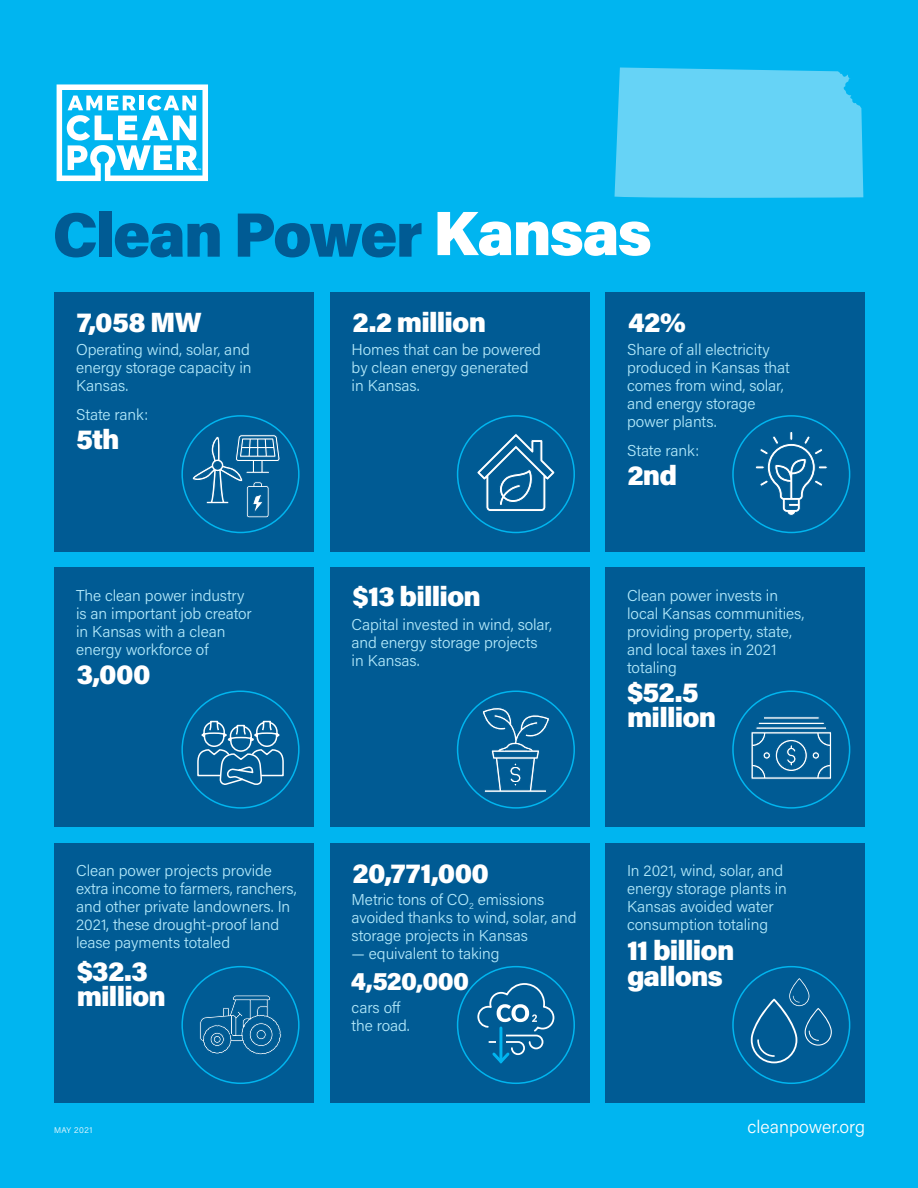
<style>
.page{position:relative;width:918px;height:1188px;background:#00b5f0}
.page>*{position:absolute;margin:0;border:0;box-sizing:border-box;transform-origin:0 0}
.t1{font:900 62.55px "Acumin Pro";letter-spacing:-.03em;color:#005b94}
.t2{font:900 27.9px/25.5px "Acumin Pro";letter-spacing:-.03em;color:#fff}
.t3{font:900 25.5px "Acumin Pro";letter-spacing:-.025em;color:#fff}
.t4{font:300 18px "Acumin Pro";color:#fff}
.t5{font:300 15.75px/18px "Acumin Pro";letter-spacing:-.005em;color:#b3e9fa}
.t6{font:300 8.25px "Acumin Pro";letter-spacing:.05em;color:#fff}
.t7{font:700 2.4px "Myriad Pro";color:#fff}
.s1{color:#fff}
</style>
<div class="page">
<svg style="left:57px;top:84px;width:151px;height:97px"></svg>
<div style="left:55px;top:568px;width:259px;height:259px;background:#005b94"></div>
<div style="left:330px;top:568px;width:260px;height:259px;background:#005b94"></div>
<div style="left:605px;top:568px;width:260px;height:259px;background:#005b94"></div>
<div style="left:55px;top:292px;width:259px;height:260px;background:#005b94"></div>
<div style="left:330px;top:292px;width:260px;height:260px;background:#005b94"></div>
<div style="left:605px;top:292px;width:260px;height:260px;background:#005b94"></div>
<div style="left:55px;top:843px;width:259px;height:260px;background:#005b94"></div>
<div style="left:330px;top:843px;width:260px;height:260px;background:#005b94"></div>
<div style="left:605px;top:843px;width:260px;height:260px;background:#005b94"></div>
<div style="left:181px;top:415px;width:119px;height:118px;border:2px solid #00b5ef;border-radius:50%"></div>
<div style="left:457px;top:415px;width:118px;height:118px;border:2px solid #00b5ef;border-radius:50%"></div>
<div style="left:732px;top:415px;width:118px;height:118px;border:2px solid #00b5ef;border-radius:50%"></div>
<div style="left:181px;top:691px;width:119px;height:118px;border:2px solid #00b5ef;border-radius:50%"></div>
<div style="left:457px;top:691px;width:118px;height:118px;border:2px solid #00b5ef;border-radius:50%"></div>
<div style="left:732px;top:691px;width:118px;height:118px;border:2px solid #00b5ef;border-radius:50%"></div>
<div style="left:181px;top:966px;width:119px;height:118px;border:2px solid #00b5ef;border-radius:50%"></div>
<div style="left:457px;top:966px;width:118px;height:118px;border:2px solid #00b5ef;border-radius:50%"></div>
<div style="left:732px;top:966px;width:118px;height:118px;border:2px solid #00b5ef;border-radius:50%"></div>
<svg style="left:751px;top:978px;width:81px;height:85px"></svg>
<svg style="left:482px;top:707px;width:68px;height:86px"></svg>
<svg style="left:755px;top:432px;width:73px;height:84px"></svg>
<svg style="left:197px;top:720px;width:87px;height:65px"></svg>
<svg style="left:476px;top:433px;width:80px;height:85px"></svg>
<svg style="left:751px;top:716px;width:81px;height:64px"></svg>
<svg style="left:200px;top:995px;width:81px;height:60px"></svg>
<svg style="left:477px;top:982px;width:78px;height:82px"></svg>
<svg style="left:192px;top:432px;width:88px;height:86px"></svg>
<div style="left:615px;top:68px;width:248px;height:130px;background:#66d3f6"></div>
<p class="t7" style="left:198px;top:168px;width:5px">TM</p>
<h1 class="t1" style="left:52px;top:190px;width:601px">Clean Power <span class="s1">Kansas</span></h1>
<h2 class="t2" style="left:77px;top:308px;width:127px">7,058 MW</h2>
<h2 class="t2" style="left:352px;top:308px;width:135px">2.2 million</h2>
<h2 class="t2" style="left:628px;top:308px;width:59px">42%</h2>
<p class="t5" style="left:76px;top:339px;width:177px;text-align:justify">Operating wind, solar, and energy storage capacity in Kansas.</p>
<p class="t5" style="left:76px;top:405px;width:74px">State rank:</p>
<h2 class="t2" style="left:76px;top:425px;width:45px">5th</h2>
<p class="t5" style="left:76px;top:586px;width:177px">The clean power industry is an important job creator in Kansas with a clean energy workforce of</p>
<h2 class="t2" style="left:77px;top:660px;width:75px">3,000</h2>
<p class="t5" style="left:76px;top:861px;width:222px">Clean power projects provide extra income to farmers, ranchers, and other private landowners. In<br>2021, these drought-proof land lease payments totaled</p>
<h2 class="t2" style="left:77px;top:957px;width:91px">$32.3 million</h2>
<p class="t5" style="left:352px;top:339px;width:191px">Homes that can be powered by clean energy generated in Kansas.</p>
<p class="t5" style="left:627px;top:339px;width:164px">Share of all electricity produced in Kansas that comes from wind, solar, and energy storage power plants.</p>
<p class="t5" style="left:627px;top:441px;width:74px">State rank:</p>
<h2 class="t2" style="left:352px;top:582px;width:130px">$13 billion</h2>
<p class="t5" style="left:352px;top:615px;width:202px">Capital invested in wind, solar, and energy storage projects in Kansas.</p>
<h2 class="t2" style="left:627px;top:461px;width:51px">2nd</h2>
<p class="t5" style="left:627px;top:586px;width:179px">Clean power invests in local Kansas communities, providing property, state, and local taxes in 2021 totaling</p>
<h2 class="t2" style="left:627px;top:678px;width:91px">$52.5 million</h2>
<h2 class="t2" style="left:352px;top:859px;width:138px">20,771,000</h2>
<p class="t5" style="left:352px;top:890px;width:227px">Metric tons of CO<sub>2</sub> emissions avoided thanks to wind, solar, and storage projects in Kansas</p>
<p class="t5" style="left:352px;top:944px;width:150px">— equivalent to taking</p>
<p class="t5" style="left:352px;top:998px;width:60px">cars off the road.</p>
<h3 class="t3" style="left:351px;top:963px;width:120px">4,520,000</h3>
<p class="t5" style="left:627px;top:861px;width:161px">In 2021, wind, solar, and energy storage plants in<br>Kansas avoided water consumption totaling</p>
<h2 class="t2" style="left:627px;top:937px;width:109px">11 billion gallons</h2>
<p class="t6" style="left:54px;top:1125px;width:40px">MAY 2021</p>
<p class="t4" style="left:748px;top:1115px;width:119px">cleanpower.org</p>
</div>
